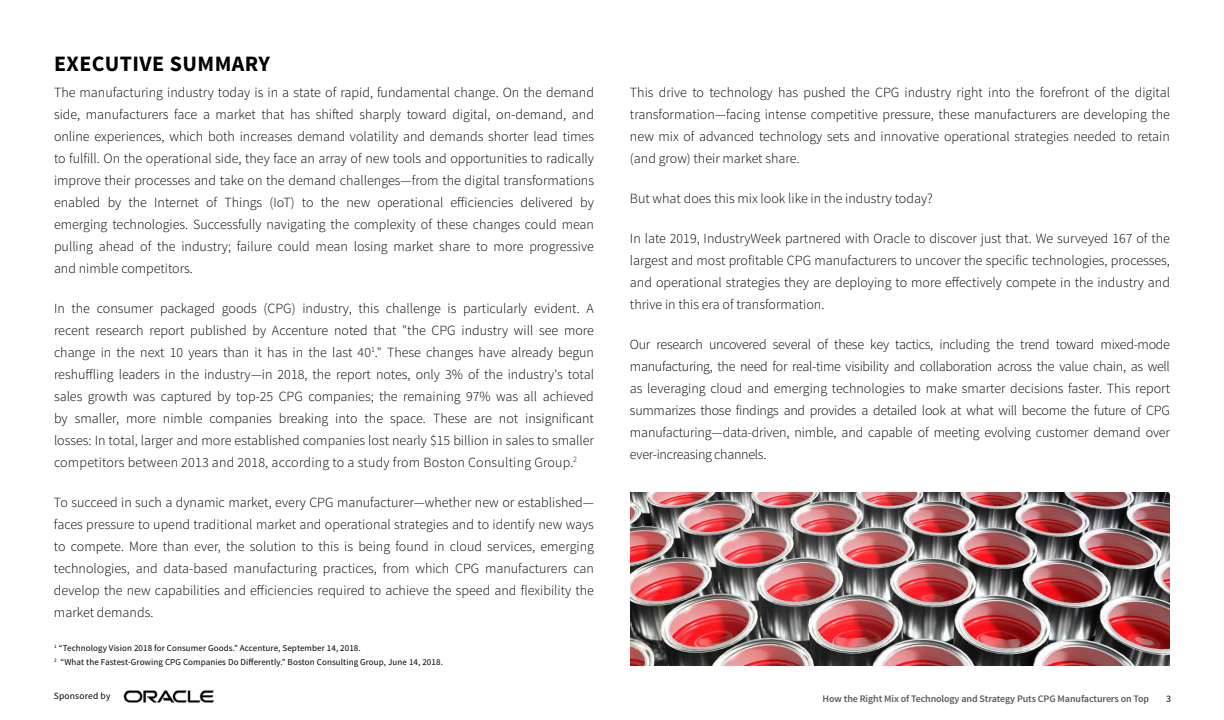
<style>
.page{position:relative;width:1224px;height:720px;background:#fff}
.page>*{position:absolute;margin:0;border:0;box-sizing:border-box;transform-origin:0 0}
.t1{font:700 22px "Source Sans Pro";letter-spacing:.02em;color:#000}
.t2{font:300 14px/22px "Source Sans Pro";color:#000;text-align:justify}
.t3{font:600 10px "Source Sans Pro";letter-spacing:-.01em;color:#58595b}
.t4{font:600 10px "Source Sans Pro";color:#414042}
.t5{font:9.5px "Source Sans Pro";letter-spacing:.02em;color:#000}
.t6{font:9px/14px "Source Sans Pro";letter-spacing:.01em;color:#000}
</style>
<div class="page">
<img style="left:123px;top:690px;width:92px;height:13px">
<img style="left:630px;top:492px;width:540px;height:174px">
<h1 class="t1" style="left:54px;top:49px;width:218px">EXECUTIVE SUMMARY</h1>
<p class="t2" style="left:54px;top:81px;width:542px">The manufacturing industry today is in a state of rapid, fundamental change. On the demand side, manufacturers face a market that has shifted sharply toward digital, on-demand, and online experiences, which both increases demand volatility and demands shorter lead times to fulfill. On the operational side, they face an array of new tools and opportunities to radically improve their processes and take on the demand challenges—from the digital transformations enabled by the Internet of Things (IoT) to the new operational efficiencies delivered by emerging technologies. Successfully navigating the complexity of these changes could mean pulling ahead of the industry; failure could mean losing market share to more progressive and nimble competitors.</p>
<p class="t2" style="left:54px;top:297px;width:542px">In the consumer packaged goods (CPG) industry, this challenge is particularly evident. A recent research report published by Accenture noted that "the CPG industry will see more change in the next 10 years than it has in the last 40<sup>1</sup>." These changes have already begun reshuffling leaders in the industry—in 2018, the report notes, only 3% of the industry's total sales growth was captured by top-25 CPG companies; the remaining 97% was all achieved by smaller, more nimble companies breaking into the space. These are not insignificant losses: In total, larger and more established companies lost nearly $15 billion in sales to smaller competitors between 2013 and 2018, according to a study from Boston Consulting Group.<sup>2</sup></p>
<p class="t2" style="left:54px;top:491px;width:542px">To succeed in such a dynamic market, every CPG manufacturer—whether new or established— faces pressure to upend traditional market and operational strategies and to identify new ways to compete. More than ever, the solution to this is being found in cloud services, emerging technologies, and data-based manufacturing practices, from which CPG manufacturers can develop the new capabilities and efficiencies required to achieve the speed and flexibility the market demands.</p>
<p class="t6" style="left:54px;top:641px;width:390px"><sup>1</sup> “Technology Vision 2018 for Consumer Goods.” Accenture, September 14, 2018.<br><sup>2</sup> “What the Fastest-Growing CPG Companies Do Differently.” Boston Consulting Group, June 14, 2018.</p>
<p class="t5" style="left:54px;top:690px;width:58px">Sponsored by</p>
<p class="t2" style="left:630px;top:81px;width:542px">This drive to technology has pushed the CPG industry right into the forefront of the digital transformation—facing intense competitive pressure, these manufacturers are developing the new mix of advanced technology sets and innovative operational strategies needed to retain (and grow) their market share.</p>
<p class="t2" style="left:630px;top:187px;width:304px">But what does this mix look like in the industry today?</p>
<p class="t2" style="left:630px;top:227px;width:542px">In late 2019, IndustryWeek partnered with Oracle to discover just that. We surveyed 167 of the largest and most profitable CPG manufacturers to uncover the specific technologies, processes, and operational strategies they are deploying to more effectively compete in the industry and thrive in this era of transformation.</p>
<p class="t2" style="left:630px;top:333px;width:542px">Our research uncovered several of these key tactics, including the trend toward mixed-mode manufacturing, the need for real-time visibility and collaboration across the value chain, as well as leveraging cloud and emerging technologies to make smarter decisions faster. This report summarizes those findings and provides a detailed look at what will become the future of CPG manufacturing—data-driven, nimble, and capable of meeting evolving customer demand over ever-increasing channels.</p>
<p class="t3" style="left:823px;top:693px;width:328px">How the Right Mix of Technology and Strategy Puts CPG Manufacturers on Top</p>
<p class="t4" style="left:1166px;top:693px;width:7px">3</p>
</div>
